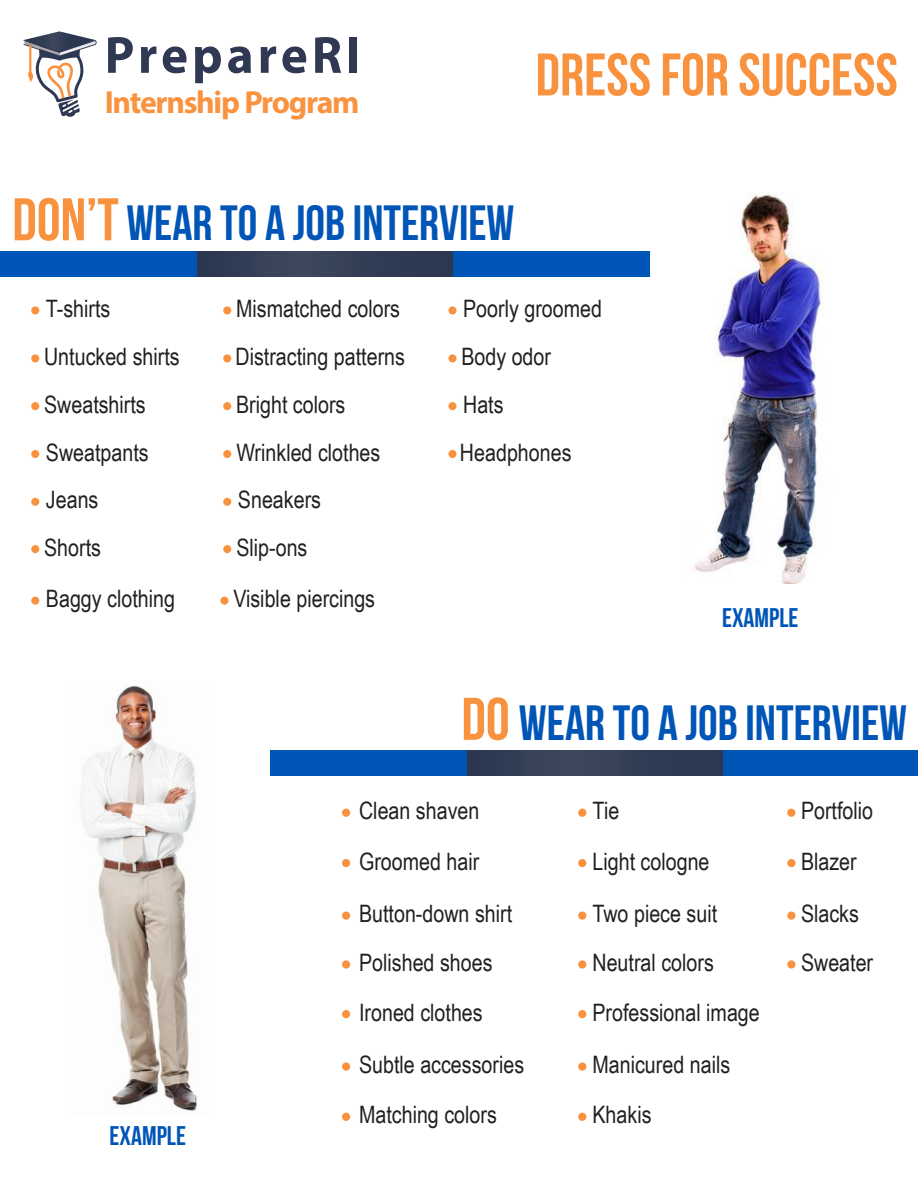
<style>
.page{position:relative;width:918px;height:1188px;background:#fff}
.page>*{position:absolute;margin:0;border:0;box-sizing:border-box;transform-origin:0 0}
.t1{font:60px "Bebas Neue";color:#f9923f}
.t2{font:700 52.65px "Myriad Pro";letter-spacing:.08em;color:#303853}
.t3{font:49.5px "Bebas Neue";color:#0055b7}
.t4{font:700 31.95px "Myriad Pro";letter-spacing:-.04em;color:#fa933f}
.t5{font:27px "Bebas Neue";color:#0055b7}
.t6{font:24px/49.2px "Arial Narrow";color:#241f1f}
.s1{font-size:60px;color:#f9923f}
</style>
<div class="page">
<div style="left:31px;top:306px;width:8px;height:8px;background:#f9923f;border-radius:50%"></div>
<div style="left:31px;top:450px;width:8px;height:8px;background:#f9923f;border-radius:50%"></div>
<div style="left:31px;top:498px;width:8px;height:8px;background:#f9923f;border-radius:50%"></div>
<div style="left:223px;top:498px;width:8px;height:8px;background:#f9923f;border-radius:50%"></div>
<div style="left:448px;top:402px;width:9px;height:8px;background:#f9923f;border-radius:50%"></div>
<div style="left:448px;top:306px;width:9px;height:8px;background:#f9923f;border-radius:50%"></div>
<div style="left:31px;top:597px;width:8px;height:8px;background:#f9923f;border-radius:50%"></div>
<div style="left:31px;top:354px;width:8px;height:8px;background:#f9923f;border-radius:50%"></div>
<div style="left:31px;top:402px;width:8px;height:8px;background:#f9923f;border-radius:50%"></div>
<div style="left:223px;top:306px;width:8px;height:8px;background:#f9923f;border-radius:50%"></div>
<div style="left:448px;top:354px;width:9px;height:8px;background:#f9923f;border-radius:50%"></div>
<div style="left:223px;top:402px;width:8px;height:8px;background:#f9923f;border-radius:50%"></div>
<div style="left:223px;top:450px;width:8px;height:8px;background:#f9923f;border-radius:50%"></div>
<div style="left:223px;top:354px;width:8px;height:8px;background:#f9923f;border-radius:50%"></div>
<div style="left:342px;top:809px;width:8px;height:8px;background:#f9923f;border-radius:50%"></div>
<div style="left:342px;top:859px;width:8px;height:8px;background:#f9923f;border-radius:50%"></div>
<div style="left:342px;top:911px;width:8px;height:9px;background:#f9923f;border-radius:50%"></div>
<div style="left:342px;top:960px;width:8px;height:9px;background:#f9923f;border-radius:50%"></div>
<div style="left:342px;top:1010px;width:8px;height:8px;background:#f9923f;border-radius:50%"></div>
<div style="left:342px;top:1062px;width:8px;height:9px;background:#f9923f;border-radius:50%"></div>
<div style="left:342px;top:1113px;width:8px;height:8px;background:#f9923f;border-radius:50%"></div>
<div style="left:578px;top:809px;width:8px;height:8px;background:#f9923f;border-radius:50%"></div>
<div style="left:578px;top:859px;width:8px;height:8px;background:#f9923f;border-radius:50%"></div>
<div style="left:578px;top:911px;width:8px;height:9px;background:#f9923f;border-radius:50%"></div>
<div style="left:578px;top:960px;width:8px;height:9px;background:#f9923f;border-radius:50%"></div>
<div style="left:578px;top:1010px;width:8px;height:8px;background:#f9923f;border-radius:50%"></div>
<div style="left:578px;top:1062px;width:8px;height:9px;background:#f9923f;border-radius:50%"></div>
<div style="left:787px;top:809px;width:8px;height:8px;background:#f9923f;border-radius:50%"></div>
<div style="left:787px;top:859px;width:8px;height:8px;background:#f9923f;border-radius:50%"></div>
<div style="left:448px;top:450px;width:9px;height:8px;background:#f9923f;border-radius:50%"></div>
<div style="left:223px;top:545px;width:8px;height:8px;background:#f9923f;border-radius:50%"></div>
<div style="left:787px;top:911px;width:8px;height:9px;background:#f9923f;border-radius:50%"></div>
<div style="left:787px;top:960px;width:8px;height:9px;background:#f9923f;border-radius:50%"></div>
<div style="left:578px;top:1113px;width:8px;height:8px;background:#f9923f;border-radius:50%"></div>
<div style="left:31px;top:545px;width:8px;height:8px;background:#f9923f;border-radius:50%"></div>
<div style="left:220px;top:597px;width:9px;height:8px;background:#f9923f;border-radius:50%"></div>
<img style="left:694px;top:193px;width:130px;height:390px">
<svg style="left:24px;top:31px;width:73px;height:86px"></svg>
<div style="left:197px;top:251px;width:256px;height:25px;background:#313d54"></div>
<div style="left:0;top:251px;width:197px;height:25px;background:#0055b7"></div>
<div style="left:453px;top:251px;width:197px;height:25px;background:#0055b7"></div>
<div style="left:467px;top:750px;width:256px;height:25px;background:#313d54"></div>
<div style="left:270px;top:750px;width:197px;height:25px;background:#0055b7"></div>
<div style="left:723px;top:750px;width:195px;height:25px;background:#0055b7"></div>
<img style="left:81px;top:685px;width:116px;height:426px">
<h2 class="t2" style="left:105px;top:21px;width:258px">PrepareRI</h2>
<h3 class="t4" style="left:105px;top:81px;width:256px">Internship Program</h3>
<h1 class="t1" style="left:536px;top:42px;width:364px">DRESS FOR SUCCESS</h1>
<h3 class="t3" style="left:12px;top:196px;width:504px"><span class="s1">DON’T</span> WEAR TO A JOB INTERVIEW</h3>
<p class="t6" style="left:46px;top:283px;width:66px">T-shirts</p>
<p class="t6" style="left:236px;top:283px;width:166px">Mismatched colors</p>
<p class="t6" style="left:463px;top:283px;width:140px">Poorly groomed</p>
<p class="t6" style="left:44px;top:332px;width:137px;line-height:47.7px">Untucked shirts<br>Sweatshirts</p>
<p class="t6" style="left:46px;top:427px;width:104px;line-height:47.8px">Sweatpants<br>Jeans</p>
<p class="t6" style="left:235px;top:331px;width:171px">Distracting patterns</p>
<p class="t6" style="left:236px;top:379px;width:146px;line-height:47.8px">Bright colors<br>Wrinkled clothes</p>
<p class="t6" style="left:238px;top:474px;width:85px">Sneakers</p>
<p class="t6" style="left:461px;top:331px;width:91px">Body odor</p>
<p class="t6" style="left:463px;top:379px;width:42px">Hats</p>
<p class="t6" style="left:460px;top:427px;width:113px">Headphones</p>
<p class="t6" style="left:44px;top:522px;width:58px">Shorts</p>
<p class="t6" style="left:236px;top:522px;width:73px">Slip-ons</p>
<p class="t6" style="left:46px;top:573px;width:131px">Baggy clothing</p>
<p class="t6" style="left:233px;top:573px;width:143px">Visible piercings</p>
<p class="t5" style="left:722px;top:603px;width:78px">EXAMPLE</p>
<h3 class="t3" style="left:461px;top:696px;width:447px"><span class="s1">DO</span> WEAR TO A JOB INTERVIEW</h3>
<p class="t5" style="left:110px;top:1120px;width:78px">EXAMPLE</p>
<p class="t6" style="left:359px;top:785px;width:122px;line-height:50.4px">Clean shaven<br>Groomed hair</p>
<p class="t6" style="left:359px;top:888px;width:155px">Button-down shirt<br>Polished shoes<br>Ironed clothes</p>
<p class="t6" style="left:359px;top:1039px;width:167px;line-height:50.2px">Subtle accessories<br>Matching colors</p>
<p class="t6" style="left:592px;top:785px;width:119px;line-height:50.4px">Tie<br>Light cologne</p>
<p class="t6" style="left:592px;top:888px;width:169px">Two piece suit<br>Neutral colors<br>Professional image</p>
<p class="t6" style="left:592px;top:1039px;width:139px">Manicured nails</p>
<p class="t6" style="left:592px;top:1089px;width:61px">Khakis</p>
<p class="t6" style="left:801px;top:785px;width:74px;line-height:50.4px">Portfolio<br>Blazer</p>
<p class="t6" style="left:801px;top:888px;width:74px">Slacks<br>Sweater</p>
</div>
